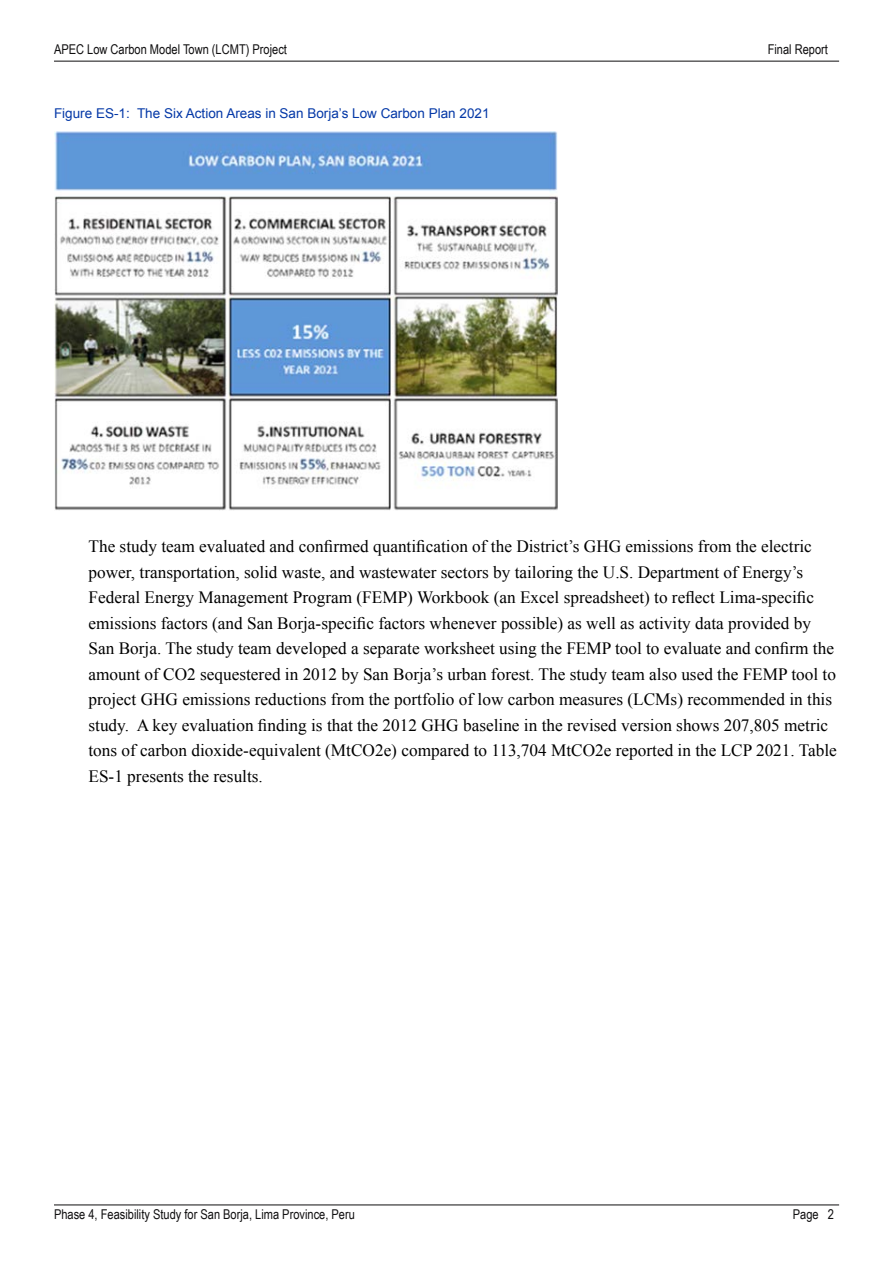
<style>
.page{position:relative;width:893px;height:1263px;background:#fff}
.page>*{position:absolute;margin:0;border:0;box-sizing:border-box;transform-origin:0 0}
.t1{font:17.25px/25.5px "Times New Roman";color:#000}
.t2{font:13.5px "Arial Narrow";color:#0f0e0f}
.t3{font:13.5px "Arial";color:#0438a7}
</style>
<div class="page">
<hr style="left:54px;top:1204px;width:785px;height:1px;background:#0f0e0f">
<hr style="left:54px;top:61px;width:785px;height:1px;background:#0f0e0f">
<img style="left:54px;top:131px;width:503px;height:380px">
<p class="t2" style="left:54px;top:39px;width:234px">APEC Low Carbon Model Town (LCMT) Project</p>
<p class="t2" style="left:768px;top:39px;width:62px">Final Report</p>
<p class="t3" style="left:54px;top:104px;width:437px">Figure ES-1: The Six Action Areas in San Borja’s Low Carbon Plan 2021</p>
<p class="t1" style="left:88px;top:533px;width:750px">The study team evaluated and confirmed quantification of the District’s GHG emissions from the electric power, transportation, solid waste, and wastewater sectors by tailoring the U.S. Department of Energy’s Federal Energy Management Program (FEMP) Workbook (an Excel spreadsheet) to reflect Lima-specific emissions factors (and San Borja-specific factors whenever possible) as well as activity data provided by San Borja. The study team developed a separate worksheet using the FEMP tool to evaluate and confirm the amount of CO2 sequestered in 2012 by San Borja’s urban forest. The study team also used the FEMP tool to project GHG emissions reductions from the portfolio of low carbon measures (LCMs) recommended in this study. A key evaluation finding is that the 2012 GHG baseline in the revised version shows 207,805 metric tons of carbon dioxide-equivalent (MtCO2e) compared to 113,704 MtCO2e reported in the LCP 2021. Table ES-1 presents the results.</p>
<p class="t2" style="left:54px;top:1204px;width:302px">Phase 4, Feasibility Study for San Borja, Lima Province, Peru</p>
<p class="t2" style="left:793px;top:1204px;width:43px">Page 2</p>
</div>
